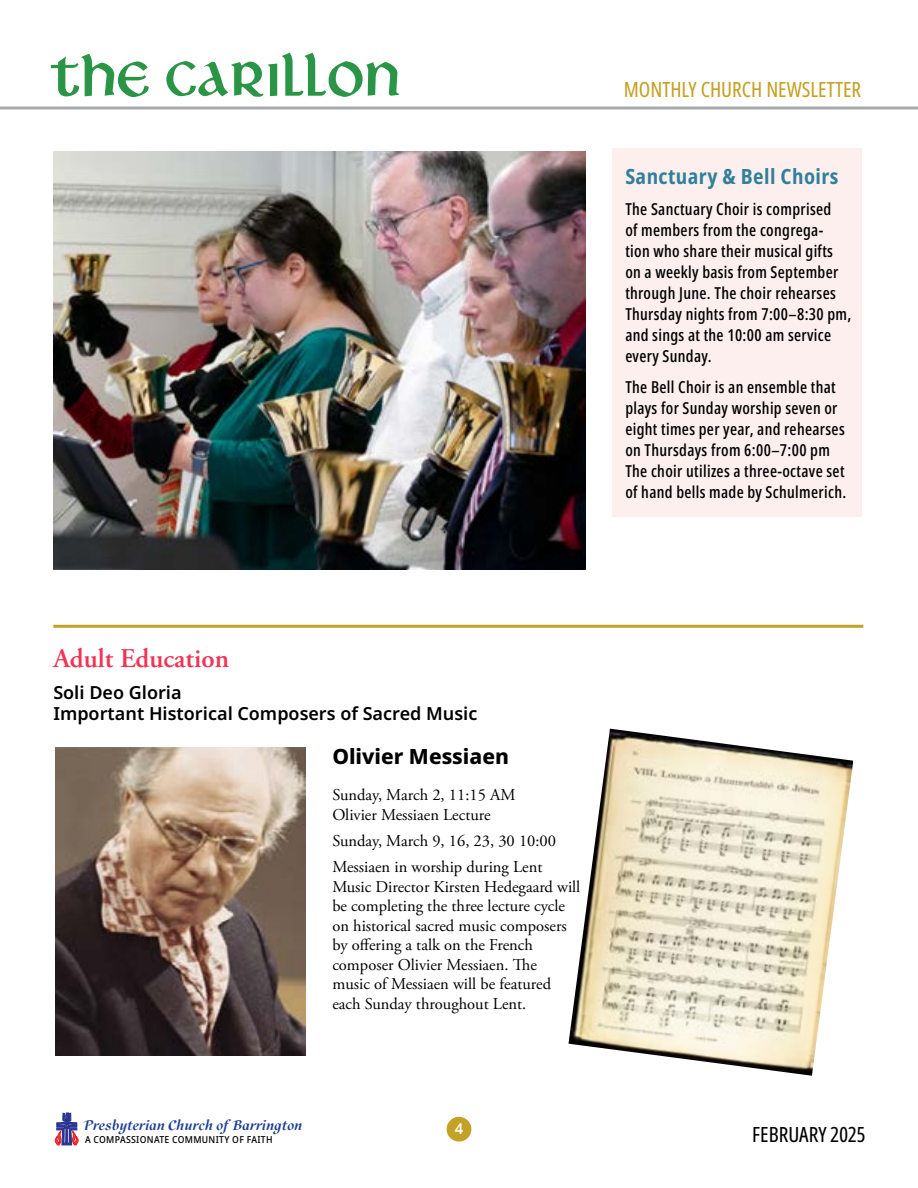
<style>
.page{position:relative;width:918px;height:1188px;background:#fff}
.page>*{position:absolute;margin:0;border:0;box-sizing:border-box;transform-origin:0 0}
.t1{font:50.55px "Libra MN";color:#2a9546}
.t2{font:600 27px "Adobe Garamond Pro";color:#f13356}
.t3{font:extra-condensed 21px "Noto Sans";color:#c4a127}
.t4{font:700 condensed 21px "Noto Sans";letter-spacing:.02em;color:#31809b}
.t5{font:800 21px "Noto Sans";color:#000}
.t6{font:extra-condensed 21px "Noto Sans";color:#000}
.t7{font:600 18px/21px "Noto Sans";color:#000}
.t8{font:500 extra-condensed 16.5px/21px "Noto Sans";letter-spacing:.02em;color:#000}
.t9{font:16.5px/19.5px "Adobe Garamond Pro";color:#000}
.t10{font:italic 700 15.15px "Scrivano";color:#1c3e94}
.t11{font:600 14.85px "Noto Sans";color:#fff}
.t12{font:500 semi-condensed 9.6px "Noto Sans";letter-spacing:.03em;color:#000}
</style>
<div class="page">
<svg style="left:55px;top:1113px;width:23px;height:32px"></svg>
<div style="left:447px;top:1117px;width:24px;height:25px;background:#c4a127;border-radius:50%"></div>
<svg style="left:0;top:106px;width:918px;height:4px;background:#bcbec0"></svg>
<div style="left:612px;top:148px;width:250px;height:56px;background:#fcefed"></div>
<div style="left:612px;top:184px;width:250px;height:196px;background:#fcefed"></div>
<div style="left:612px;top:362px;width:250px;height:154px;background:#fcefed"></div>
<img style="left:56px;top:747px;width:249px;height:308px">
<img style="left:53px;top:151px;width:533px;height:419px">
<hr style="left:53px;top:625px;width:810px;height:3px;background:#c4a127">
<img style="left:568px;top:729px;width:285px;height:347px">
<h1 class="t1" style="left:50px;top:44px;width:353px">The Carillon</h1>
<p class="t3" style="left:624px;top:75px;width:239px">MONTHLY CHURCH NEWSLETTER</p>
<p class="t4" style="left:625px;top:161px;width:215px">Sanctuary &amp; Bell Choirs</p>
<p class="t8" style="left:625px;top:199px;width:228px">The Sanctuary Choir is comprised<br>of members from the congrega-<br>tion who share their musical gifts on a weekly basis from September through June. The choir rehearses<br>Thursday nights from 7:00–8:30 pm, and sings at the 10:00 am service every Sunday.</p>
<p class="t8" style="left:625px;top:377px;width:222px">The Bell Choir is an ensemble that plays for Sunday worship seven or eight times per year, and rehearses on Thursdays from 6:00–7:00 pm The choir utilizes a three-octave set of hand bells made by Schulmerich.</p>
<h2 class="t2" style="left:53px;top:642px;width:177px">Adult Education</h2>
<p class="t7" style="left:53px;top:682px;width:426px">Soli Deo Gloria<br>Important Historical Composers of Sacred Music</p>
<p class="t5" style="left:332px;top:741px;width:178px">Olivier Messiaen</p>
<p class="t9" style="left:332px;top:786px;width:185px">Sunday, March 2, 11:15 AM<br>Olivier Messiaen Lecture</p>
<p class="t9" style="left:332px;top:828px;width:225px;line-height:26.2px">Sunday, March 9, 16, 23, 30 10:00<br>Messiaen in worship during Lent</p>
<p class="t9" style="left:332px;top:877px;width:250px">Music Director Kirsten Hedegaard will be completing the three lecture cycle on historical sacred music composers by offering a talk on the French composer Olivier Messiaen. The<br>music of Messiaen will be featured each Sunday throughout Lent.</p>
<p class="t10" style="left:84px;top:1116px;width:220px">Presbyterian Church of Barrington</p>
<p class="t12" style="left:85px;top:1133px;width:189px">A COMPASSIONATE COMMUNITY OF FAITH</p>
<p class="t11" style="left:455px;top:1118px;width:10px">4</p>
<p class="t6" style="left:752px;top:1120px;width:115px">FEBRUARY 2025</p>
</div>
